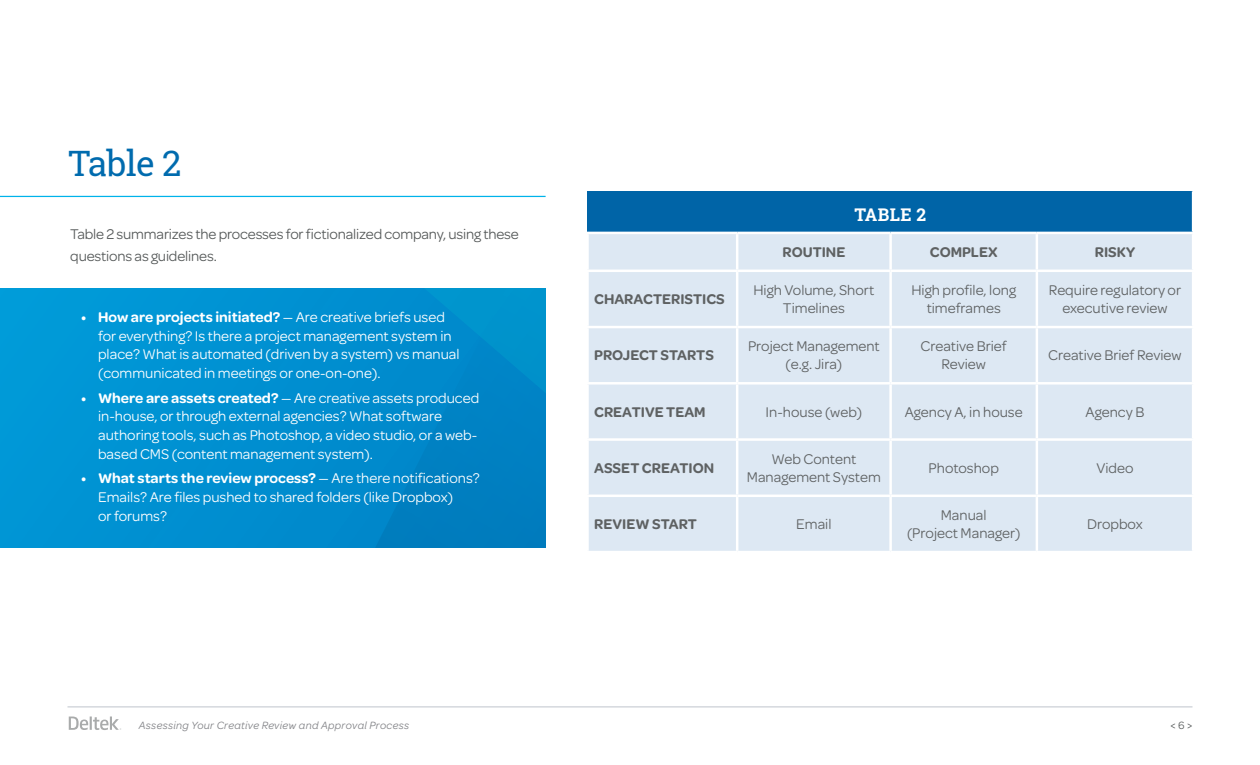
<style>
.page{position:relative;width:1260px;height:765px;background:#fff}
.page>*{position:absolute;margin:0;border:0;box-sizing:border-box;transform-origin:0 0}
.t1{font:35px "Roboto Slab";letter-spacing:-.02em;color:#006bae}
.t2{font:700 17.5px "Roboto Slab";letter-spacing:.02em;color:#fff}
.t3{font:15px/18.8px "Omnes";color:#fff}
.t4{font:15px/18px "Omnes";color:#5e6162;text-align:center}
.t5{font:15px/22.5px "Omnes";letter-spacing:-.01em;color:#555959}
.t6{font:600 15px "Omnes";color:#5e6162}
.t7{font:italic 11.25px "Omnes";letter-spacing:.03em;color:#828387}
.t8{font:11.25px "Omnes";color:#555959}
.s1{font-weight:600}
</style>
<div class="page">
<svg style="left:69px;top:716px;width:52px;height:14px"></svg>
<hr style="left:68px;top:706px;width:1124px;height:2px;background:#ccd0d7">
<div style="left:588px;top:191px;width:605px;height:42px;background:#0064a7"></div>
<div style="left:589px;top:234px;width:603px;height:317px;background:#dde8f3"></div>
<hr style="left:736px;top:234px;width:2px;height:36px;background:#fff">
<hr style="left:586px;top:270px;width:151px;height:2px;background:#fff">
<hr style="left:737px;top:270px;width:154px;height:2px;background:#fff">
<hr style="left:736px;top:272px;width:2px;height:54px;background:#fff">
<hr style="left:891px;top:270px;width:146px;height:2px;background:#fff">
<hr style="left:1037px;top:270px;width:157px;height:2px;background:#fff">
<hr style="left:586px;top:326px;width:151px;height:2px;background:#fff">
<hr style="left:737px;top:326px;width:154px;height:2px;background:#fff">
<hr style="left:736px;top:328px;width:2px;height:54px;background:#fff">
<hr style="left:891px;top:326px;width:146px;height:2px;background:#fff">
<hr style="left:1037px;top:326px;width:157px;height:2px;background:#fff">
<hr style="left:586px;top:382px;width:151px;height:3px;background:#fff">
<hr style="left:737px;top:382px;width:154px;height:3px;background:#fff">
<hr style="left:736px;top:385px;width:2px;height:53px;background:#fff">
<hr style="left:891px;top:382px;width:146px;height:3px;background:#fff">
<hr style="left:1037px;top:382px;width:157px;height:3px;background:#fff">
<hr style="left:586px;top:438px;width:151px;height:3px;background:#fff">
<hr style="left:737px;top:438px;width:154px;height:3px;background:#fff">
<hr style="left:736px;top:441px;width:2px;height:54px;background:#fff">
<hr style="left:891px;top:438px;width:146px;height:3px;background:#fff">
<hr style="left:1037px;top:438px;width:157px;height:3px;background:#fff">
<hr style="left:586px;top:495px;width:151px;height:2px;background:#fff">
<hr style="left:737px;top:495px;width:154px;height:2px;background:#fff">
<hr style="left:736px;top:497px;width:2px;height:54px;background:#fff">
<hr style="left:891px;top:495px;width:146px;height:2px;background:#fff">
<hr style="left:1037px;top:495px;width:157px;height:2px;background:#fff">
<hr style="left:889px;top:234px;width:3px;height:36px;background:#fff">
<hr style="left:1036px;top:234px;width:2px;height:36px;background:#fff">
<hr style="left:889px;top:272px;width:3px;height:54px;background:#fff">
<hr style="left:1036px;top:272px;width:2px;height:54px;background:#fff">
<hr style="left:889px;top:328px;width:3px;height:54px;background:#fff">
<hr style="left:1036px;top:328px;width:2px;height:54px;background:#fff">
<hr style="left:889px;top:385px;width:3px;height:53px;background:#fff">
<hr style="left:1036px;top:385px;width:2px;height:53px;background:#fff">
<hr style="left:889px;top:441px;width:3px;height:54px;background:#fff">
<hr style="left:1036px;top:441px;width:2px;height:54px;background:#fff">
<hr style="left:889px;top:497px;width:3px;height:54px;background:#fff">
<hr style="left:1036px;top:497px;width:2px;height:54px;background:#fff">
<hr style="left:1192px;top:191px;width:2px;height:41px;background:#fff">
<hr style="left:586px;top:232px;width:151px;height:2px;background:#fff">
<hr style="left:737px;top:232px;width:154px;height:2px;background:#fff">
<hr style="left:891px;top:232px;width:146px;height:2px;background:#fff">
<hr style="left:1037px;top:232px;width:157px;height:2px;background:#fff">
<hr style="left:0;top:196px;width:546px;height:1px;background:#00b3ea">
<div style="left:0;top:288px;width:546px;height:259px;background:#0092d2"></div>
<svg style="left:327px;top:431px;width:219px;height:116px"></svg>
<svg style="left:411px;top:336px;width:135px;height:141px"></svg>
<h1 class="t1" style="left:68px;top:139px;width:115px">Table 2</h1>
<p class="t5" style="left:70px;top:222px;width:450px">Table 2 summarizes the processes for fictionalized company, using these questions as guidelines.</p>
<p class="t3" style="left:98px;top:307px;width:363px;text-indent:-17px"><span class="s1">• How are projects initiated?</span> — Are creative briefs used for everything? Is there a project management system in place? What is automated (driven by a system) vs manual (communicated in meetings or one-on-one).</p>
<p class="t3" style="left:98px;top:387px;width:383px;text-indent:-17px"><span class="s1">• Where are assets created?</span> — Are creative assets produced in-house, or through external agencies? What software authoring tools, such as Photoshop, a video studio, or a web&shy;based CMS (content management system).</p>
<p class="t3" style="left:98px;top:468px;width:383px;text-indent:-17px"><span class="s1">• What starts the review process?</span> — Are there notifications?<br>Emails? Are files pushed to shared folders (like Dropbox)<br>or forums?</p>
<p class="t2" style="left:854px;top:203px;width:73px">TABLE 2</p>
<p class="t6" style="left:782px;top:241px;width:64px">ROUTINE</p>
<p class="t6" style="left:930px;top:241px;width:69px">COMPLEX</p>
<p class="t6" style="left:1095px;top:241px;width:42px">RISKY</p>
<p class="t6" style="left:594px;top:288px;width:132px">CHARACTERISTICS</p>
<p class="t4" style="left:753px;top:280px;width:123px">High Volume, Short<br>Timelines</p>
<p class="t4" style="left:911px;top:280px;width:106px">High profile, long timeframes</p>
<p class="t4" style="left:1049px;top:280px;width:134px">Require regulatory or executive review</p>
<p class="t6" style="left:594px;top:345px;width:121px">PROJECT STARTS</p>
<p class="t4" style="left:748px;top:337px;width:133px">Project Management (e.g. Jira)</p>
<p class="t4" style="left:921px;top:337px;width:88px">Creative Brief<br>Review</p>
<p class="t4" style="left:1048px;top:346px;width:135px">Creative Brief Review</p>
<p class="t6" style="left:594px;top:401px;width:113px">CREATIVE TEAM</p>
<p class="t4" style="left:766px;top:402px;width:98px">In-house (web)</p>
<p class="t4" style="left:905px;top:402px;width:119px">Agency A, in house</p>
<p class="t4" style="left:1086px;top:402px;width:60px">Agency B</p>
<p class="t6" style="left:594px;top:457px;width:121px">ASSET CREATION</p>
<p class="t4" style="left:747px;top:449px;width:135px">Web Content<br>Management System</p>
<p class="t4" style="left:929px;top:458px;width:72px">Photoshop</p>
<p class="t4" style="left:1096px;top:458px;width:39px">Video</p>
<p class="t6" style="left:594px;top:513px;width:104px">REVIEW START</p>
<p class="t4" style="left:796px;top:514px;width:37px">Email</p>
<p class="t4" style="left:907px;top:505px;width:115px">Manual<br>(Project Manager)</p>
<p class="t4" style="left:1087px;top:514px;width:57px">Dropbox</p>
<p class="t7" style="left:139px;top:718px;width:272px">Assessing Your Creative Review and Approval Process</p>
<p class="t8" style="left:1170px;top:718px;width:24px">&lt; 6 &gt;</p>
</div>
